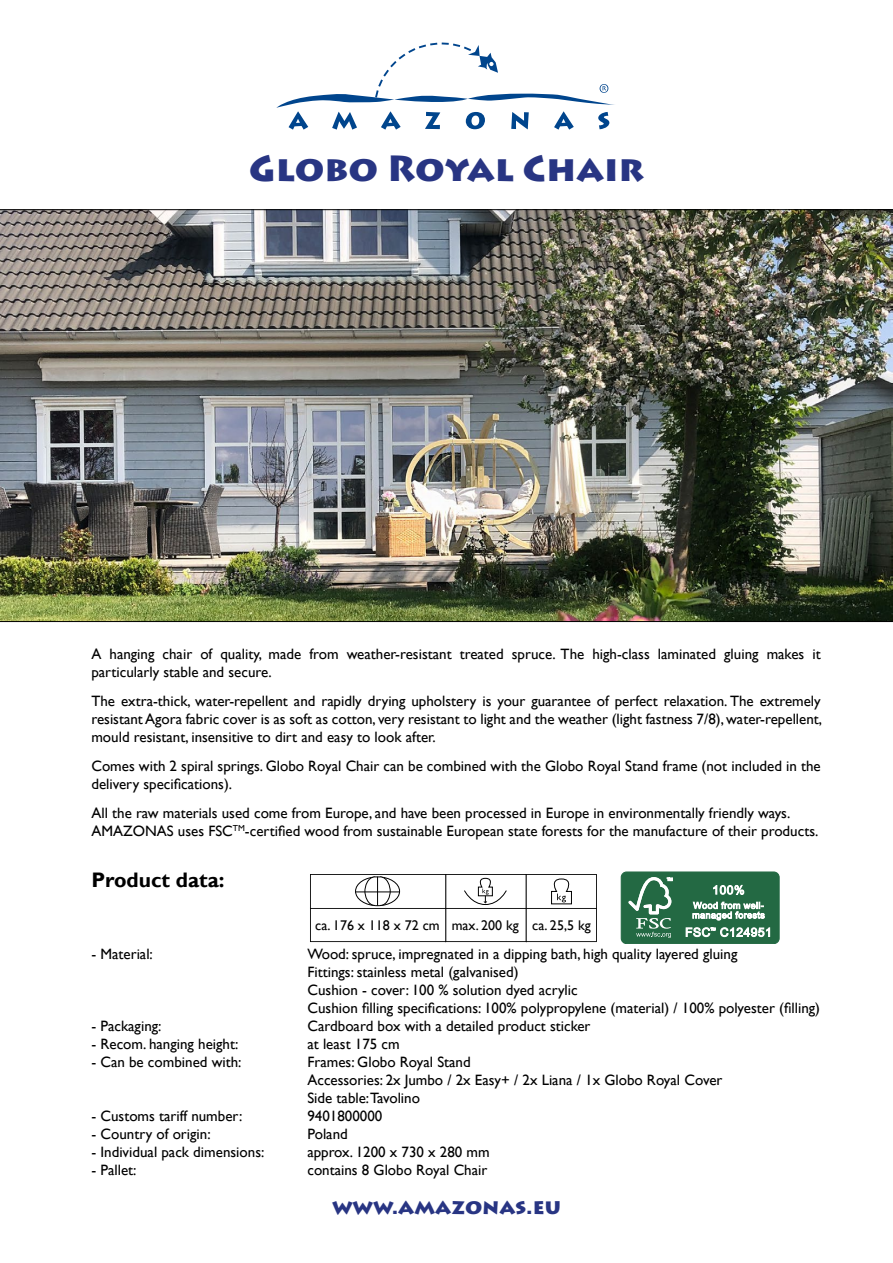
<style>
.page{position:relative;width:893px;height:1263px;background:#fff}
.page>*{position:absolute;margin:0;border:0;box-sizing:border-box;transform-origin:0 0}
.t1{font:900 36px "Lithos Pro";color:#283583}
.t2{font:900 21px "Lithos Pro";color:#283583}
.t3{font:700 21px "Gill Sans";color:#000}
.t4{font:15px/18px "Gill Sans";color:#000}
.t5{font:14.1px "Gill Sans";color:#000}
</style>
<div class="page">
<svg style="left:276px;top:43px;width:339px;height:87px"></svg>
<img style="left:0;top:209px;width:893px;height:413px">
<svg style="left:310px;top:874px;width:287px;height:68px"></svg>
<hr style="left:355px;top:891px;width:45px;height:1px;background:#000">
<div style="left:621px;top:872px;width:158px;height:71px;background:#236943;border-radius:5px"></div>
<div style="left:621px;top:872px;width:159px;height:72px;border:1px solid #236943;border-radius:5px"></div>
<svg style="left:628px;top:877px;width:45px;height:61px"></svg>
<svg style="left:692px;top:885px;width:73px;height:35px"></svg>
<svg style="left:686px;top:927px;width:84px;height:10px"></svg>
<h1 class="t1" style="left:249px;top:146px;width:396px">Globo Royal Chair</h1>
<p class="t4" style="left:91px;top:645px;width:731px">A hanging chair of quality, made from weather-resistant treated spruce. The high-class laminated gluing makes it particularly stable and secure.</p>
<p class="t4" style="left:91px;top:692px;width:732px;text-align:justify">The extra-thick, water-repellent and rapidly drying upholstery is your guarantee of perfect relaxation. The extremely resistant Agora fabric cover is as soft as cotton, very resistant to light and the weather (light fastness 7/8), water-repellent, mould resistant, insensitive to dirt and easy to look after.</p>
<p class="t4" style="left:91px;top:757px;width:731px">Comes with 2 spiral springs. Globo Royal Chair can be combined with the Globo Royal Stand frame (not included in the delivery specifications).</p>
<p class="t4" style="left:91px;top:804px;width:728px">All the raw materials used come from Europe, and have been processed in Europe in environmentally friendly ways.<br>AMAZONAS uses FSC<sup>TM</sup>-certified wood from sustainable European state forests for the manufacture of their products.</p>
<h2 class="t3" style="left:91px;top:868px;width:135px">Product data:</h2>
<p class="t5" style="left:315px;top:917px;width:277px">ca. 176 x 118 x 72 cm max. 200 kg ca. 25,5 kg</p>
<p class="t4" style="left:91px;top:946px;width:63px">- Material:</p>
<p class="t4" style="left:307px;top:946px;width:514px">Wood: spruce, impregnated in a dipping bath, high quality layered gluing<br>Fittings: stainless metal (galvanised)<br>Cushion - cover: 100 % solution dyed acrylic<br>Cushion filling specifications: 100% polypropylene (material) / 100% polyester (filling)</p>
<p class="t4" style="left:91px;top:1018px;width:72px">- Packaging:</p>
<p class="t4" style="left:307px;top:1018px;width:285px">Cardboard box with a detailed product sticker</p>
<p class="t4" style="left:91px;top:1036px;width:148px">- Recom. hanging height:</p>
<p class="t4" style="left:307px;top:1036px;width:94px">at least 175 cm</p>
<p class="t4" style="left:91px;top:1054px;width:152px">- Can be combined with:</p>
<p class="t4" style="left:307px;top:1054px;width:417px">Frames: Globo Royal Stand<br>Accessories: 2x Jumbo / 2x Easy+ / 2x Liana / 1x Globo Royal Cover<br>Side table:Tavolino</p>
<p class="t4" style="left:91px;top:1108px;width:152px">- Customs tariff number:</p>
<p class="t4" style="left:307px;top:1108px;width:76px">9401800000</p>
<p class="t4" style="left:91px;top:1126px;width:121px">- Country of origin:</p>
<p class="t4" style="left:307px;top:1126px;width:42px">Poland</p>
<p class="t4" style="left:91px;top:1144px;width:174px">- Individual pack dimensions:</p>
<p class="t4" style="left:307px;top:1144px;width:184px">approx. 1200 x 730 x 280 mm</p>
<p class="t4" style="left:91px;top:1162px;width:47px">- Pallet:</p>
<p class="t4" style="left:307px;top:1162px;width:181px">contains 8 Globo Royal Chair</p>
<h2 class="t2" style="left:332px;top:1194px;width:230px">www.amazonas.eu</h2>
</div>
